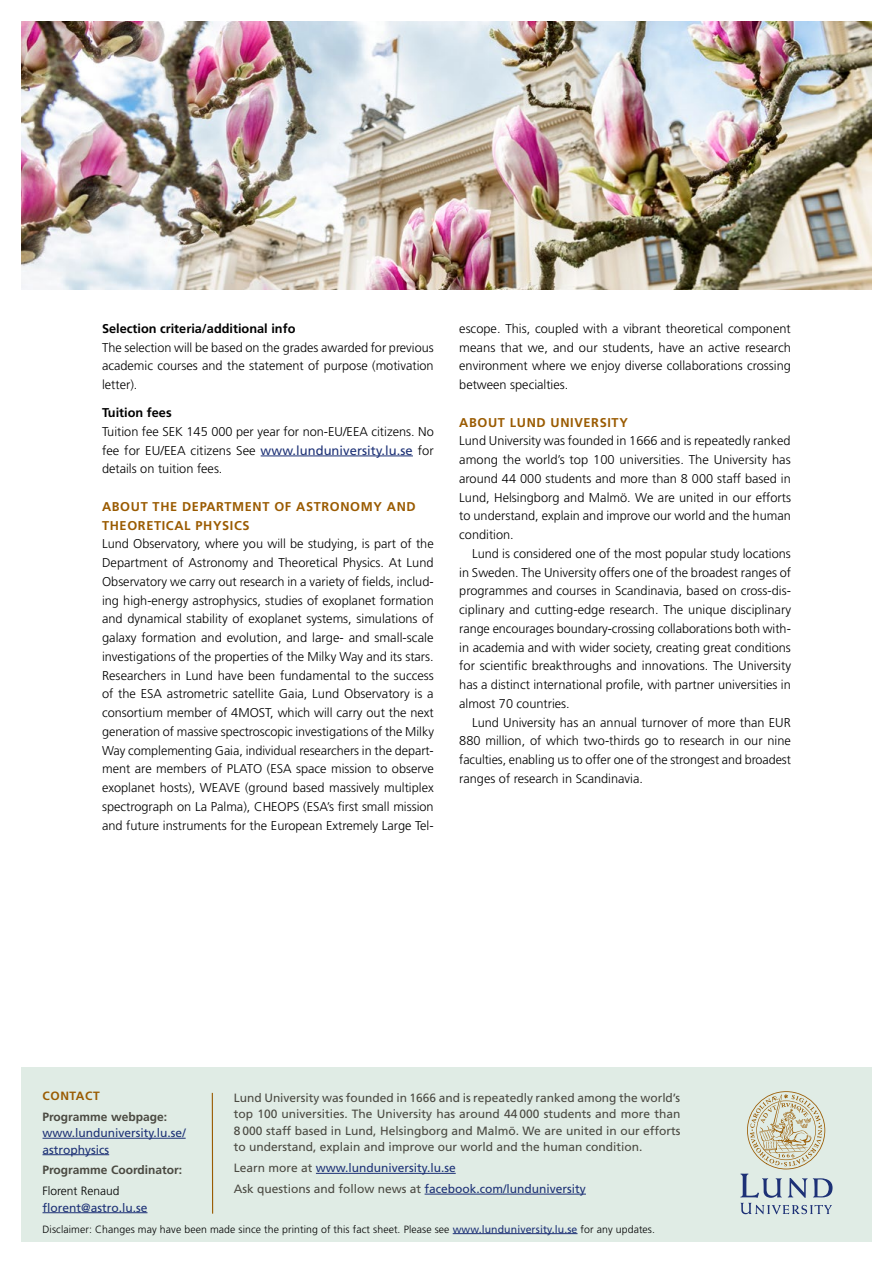
<style>
.page{position:relative;width:893px;height:1263px;background:#fff}
.page>*{position:absolute;margin:0;border:0;box-sizing:border-box;transform-origin:0 0}
.Svart_Brödtext_utan{font:300 12.75px/18.8px "Frutiger LT Std";color:#000;text-align:justify}
.Svart_Brödtext_med_i{font:300 12.75px/18.8px "Frutiger LT Std";color:#000;text-align:justify}
.H2_Brons_Underrubrik{font:700 12.75px/18.8px "Frutiger LT Std";letter-spacing:.05em;color:#9a5b02}
.H3_Underrubrik{font:700 12.75px "Frutiger LT Std";color:#000}
.t1{font:12px/16.5px "Frutiger LT Std";color:#4a4941;text-align:justify}
.Svart_Brödtext_utan-2{font:12px/16.5px "Frutiger LT Std";color:#1d3176}
.t2{font:700 12px "Frutiger LT Std";color:#4a4941}
.t3{font:300 12px "Frutiger LT Std";color:#000}
.H2_Brons_Underrubrik-2{font:700 12px "Frutiger LT Std";letter-spacing:.05em;color:#9a5b02}
.t4{font:300 10.5px "Frutiger LT Std";letter-spacing:.01em;color:#000}
.s1{font-weight:400;color:#1d3176}
.s2{color:#4a4941}
.s3{color:#1d3176}
</style>
<div class="page">
<img style="left:21px;top:21px;width:851px;height:269px">
<div style="left:21px;top:1067px;width:851px;height:175px;background:#e0ece5"></div>
<hr style="left:212px;top:1093px;width:1px;height:120px;background:#9a5b02">
<hr style="left:261px;top:456px;width:152px;height:1px;background:#1d3176">
<hr style="left:43px;top:1138px;width:143px;height:1px;background:#1d3176">
<hr style="left:43px;top:1154px;width:66px;height:1px;background:#1d3176">
<hr style="left:43px;top:1212px;width:104px;height:1px;background:#1d3176">
<hr style="left:316px;top:1173px;width:140px;height:1px;background:#1d3176">
<hr style="left:425px;top:1194px;width:161px;height:1px;background:#1d3176">
<hr style="left:453px;top:1233px;width:124px;height:1px;background:#1d3176">
<svg style="left:740px;top:1091px;width:92px;height:123px"></svg>
<h3 class="H3_Underrubrik" style="left:102px;top:321px;width:195px">Selection criteria/additional info</h3>
<p class="Svart_Brödtext_utan" style="left:102px;top:338px;width:333px">The selection will be based on the grades awarded for previous academic courses and the statement of purpose (motivation letter).</p>
<h3 class="H3_Underrubrik" style="left:102px;top:405px;width:71px">Tuition fees</h3>
<p class="Svart_Brödtext_utan" style="left:102px;top:422px;width:333px">Tuition fee SEK 145 000 per year for non-EU/EEA citizens. No fee for EU/EEA citizens See <span class="s1">www.lunduniversity.lu.se</span> for details on tuition fees.</p>
<h2 class="H2_Brons_Underrubrik" style="left:102px;top:497px;width:315px">ABOUT THE DEPARTMENT OF ASTRONOMY AND<br>THEORETICAL PHYSICS</h2>
<p class="Svart_Brödtext_utan" style="left:102px;top:535px;width:333px">Lund Observatory, where you will be studying, is part of the Department of Astronomy and Theoretical Physics. At Lund Observatory we carry out research in a variety of fields, includ&shy;ing high-energy astrophysics, studies of exoplanet formation and dynamical stability of exoplanet systems, simulations of galaxy formation and evolution, and large- and small-scale investigations of the properties of the Milky Way and its stars.<br>Researchers in Lund have been fundamental to the success of the ESA astrometric satellite Gaia, Lund Observatory is a consortium member of 4MOST, which will carry out the next generation of massive spectroscopic investigations of the Milky Way complementing Gaia, individual researchers in the depart&shy;ment are members of PLATO (ESA space mission to observe exoplanet hosts), WEAVE (ground based massively multiplex spectrograph on La Palma), CHEOPS (ESA’s first small mission and future instruments for the European Extremely Large Tel-</p>
<p class="Svart_Brödtext_utan" style="left:459px;top:319px;width:333px">escope. This, coupled with a vibrant theoretical component means that we, and our students, have an active research environment where we enjoy diverse collaborations crossing between specialties.</p>
<h2 class="H2_Brons_Underrubrik" style="left:459px;top:413px;width:170px">ABOUT LUND UNIVERSITY</h2>
<p class="Svart_Brödtext_utan" style="left:459px;top:432px;width:333px">Lund University was founded in 1666 and is repeatedly ranked among the world’s top 100 universities. The University has around 44 000 students and more than 8 000 staff based in Lund, Helsingborg and Malmö. We are united in our efforts to understand, explain and improve our world and the human condition.</p>
<p class="Svart_Brödtext_med_i" style="left:459px;top:544px;width:333px;text-indent:13px">Lund is considered one of the most popular study locations in Sweden. The University offers one of the broadest ranges of programmes and courses in Scandinavia, based on cross-dis&shy;ciplinary and cutting-edge research. The unique disciplinary range encourages boundary-crossing collaborations both with&shy;in academia and with wider society, creating great conditions for scientific breakthroughs and innovations. The University has a distinct international profile, with partner universities in almost 70 countries.</p>
<p class="Svart_Brödtext_med_i" style="left:459px;top:713px;width:333px;text-indent:13px">Lund University has an annual turnover of more than EUR 880 million, of which two-thirds go to research in our nine faculties, enabling us to offer one of the strongest and broadest ranges of research in Scandinavia.</p>
<h2 class="H2_Brons_Underrubrik-2" style="left:43px;top:1088px;width:59px">CONTACT</h2>
<p class="t2" style="left:43px;top:1109px;width:126px">Programme webpage:</p>
<p class="Svart_Brödtext_utan-2" style="left:43px;top:1125px;width:145px">www.lunduniversity.lu.se/ astrophysics</p>
<p class="t2" style="left:43px;top:1163px;width:141px">Programme Coordinator:</p>
<p class="t3" style="left:43px;top:1184px;width:79px">Florent Renaud</p>
<p class="Svart_Brödtext_utan-2" style="left:43px;top:1199px;width:106px">florent@astro.lu.se</p>
<p class="t1" style="left:234px;top:1089px;width:448px">Lund University was founded in 1666 and is repeatedly ranked among the world’s top 100 universities. The University has around 44 000 students and more than 8 000 staff based in Lund, Helsingborg and Malmö. We are united in our efforts to understand, explain and improve our world and the human condition.</p>
<p class="Svart_Brödtext_utan-2" style="left:234px;top:1160px;width:223px"><span class="s2">Learn more at</span> www.lunduniversity.lu.se</p>
<p class="t1" style="left:234px;top:1180px;width:354px">Ask questions and follow news at <span class="s3">facebook.com/lunduniversity</span></p>
<p class="t4" style="left:43px;top:1223px;width:614px">Disclaimer: Changes may have been made since the printing of this fact sheet. Please see <span class="s1">www.lunduniversity.lu.se</span> for any updates.</p>
</div>
